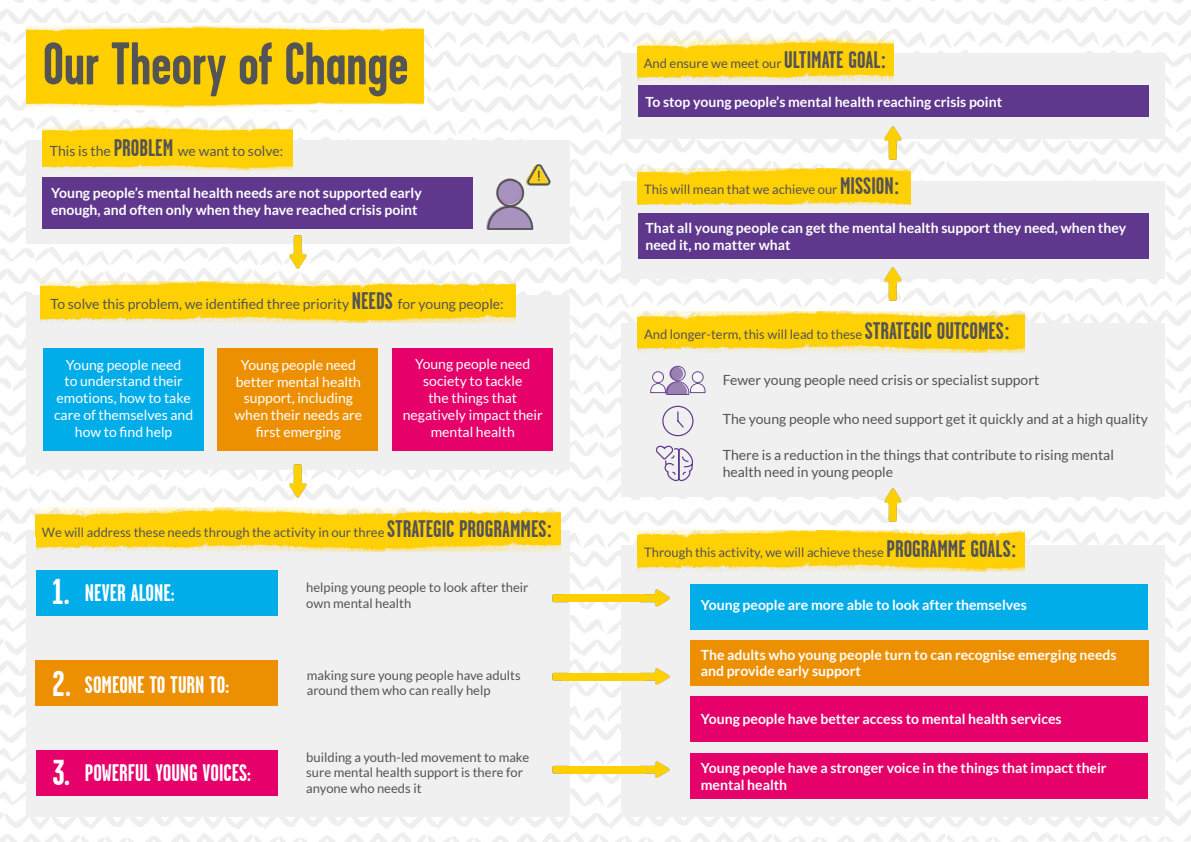
<style>
.page{position:relative;width:1191px;height:842px;background:#fff}
.page>*{position:absolute;margin:0;border:0;box-sizing:border-box;transform-origin:0 0}
.t1{font:700 60px "Garage Gothic";color:#555454}
.t2{font:700 36px "Garage Gothic";color:#fff}
.t3{font:700 24px "Garage Gothic";color:#fff}
.t4{font:700 14px/16.8px "Lato";color:#fff}
.t5{font:14px/16.8px "Lato";color:#555454}
.t6{font:14px/16.8px "Lato";color:#fff;text-align:center}
.t7{font:13px/15.6px "Lato";color:#555454}
.s1{font-family:"Garage Gothic";font-weight:700;font-size:24px}
.s2{font-size:24px}
</style>
<div class="page">
<img style="left:0;top:0;width:1191px;height:842px">
<div style="left:27px;top:140px;width:543px;height:104px;background:#f0f0f0"></div>
<div style="left:27px;top:530px;width:543px;height:286px;background:#f0f0f0"></div>
<div style="left:36px;top:660px;width:242px;height:46px;background:#ec8f01"></div>
<div style="left:36px;top:750px;width:241px;height:46px;background:#e60069"></div>
<div style="left:36px;top:569px;width:241px;height:46px;background:#00ade9"></div>
<img style="left:27px;top:23px;width:397px;height:86px">
<img style="left:43px;top:124px;width:249px;height:26px">
<img style="left:43px;top:150px;width:249px;height:20px">
<div style="left:43px;top:177px;width:430px;height:52px;background:#5f378d"></div>
<img style="left:35px;top:508px;width:525px;height:28px">
<img style="left:36px;top:531px;width:525px;height:20px">
<img style="left:486px;top:164px;width:65px;height:66px">
<img style="left:289px;top:235px;width:17px;height:34px">
<div style="left:621px;top:53px;width:543px;height:85px;background:#f0f0f0"></div>
<div style="left:621px;top:181px;width:543px;height:97px;background:#f0f0f0"></div>
<div style="left:621px;top:545px;width:543px;height:271px;background:#f0f0f0"></div>
<div style="left:621px;top:324px;width:543px;height:173px;background:#f0f0f0"></div>
<img style="left:637px;top:530px;width:387px;height:21px">
<img style="left:637px;top:551px;width:387px;height:20px">
<img style="left:637px;top:311px;width:387px;height:22px">
<img style="left:637px;top:333px;width:387px;height:19px">
<img style="left:637px;top:35px;width:256px;height:27px">
<img style="left:637px;top:62px;width:256px;height:20px">
<img style="left:637px;top:168px;width:274px;height:20px">
<img style="left:637px;top:188px;width:274px;height:16px">
<img style="left:553px;top:765px;width:14px;height:9px">
<img style="left:640px;top:761px;width:29px;height:17px">
<div style="left:562px;top:766px;width:83px;height:7px;background:#ffd000"></div>
<img style="left:553px;top:672px;width:14px;height:9px">
<img style="left:640px;top:668px;width:29px;height:17px">
<div style="left:562px;top:673px;width:83px;height:7px;background:#ffd000"></div>
<img style="left:553px;top:594px;width:14px;height:9px">
<img style="left:640px;top:590px;width:29px;height:17px">
<div style="left:562px;top:595px;width:83px;height:7px;background:#ffd000"></div>
<div style="left:690px;top:584px;width:458px;height:46px;background:#00ade9"></div>
<div style="left:690px;top:640px;width:458px;height:46px;background:#ec8f01"></div>
<div style="left:690px;top:753px;width:458px;height:46px;background:#e60069"></div>
<div style="left:690px;top:696px;width:458px;height:46px;background:#e60069"></div>
<img style="left:885px;top:488px;width:16px;height:33px">
<svg style="left:662px;top:405px;width:32px;height:32px"></svg>
<div style="left:638px;top:213px;width:510px;height:46px;background:#5f378d"></div>
<div style="left:638px;top:85px;width:510px;height:32px;background:#5f378d"></div>
<img style="left:885px;top:267px;width:16px;height:33px">
<img style="left:885px;top:126px;width:16px;height:33px">
<svg style="left:655px;top:446px;width:38px;height:36px"></svg>
<svg style="left:650px;top:366px;width:55px;height:29px"></svg>
<div style="left:27px;top:295px;width:543px;height:175px;background:#f0f0f0"></div>
<img style="left:40px;top:281px;width:476px;height:22px">
<img style="left:40px;top:303px;width:476px;height:20px">
<div style="left:43px;top:348px;width:161px;height:102px;background:#00ade9"></div>
<div style="left:217px;top:348px;width:161px;height:103px;background:#ec8f01"></div>
<div style="left:392px;top:348px;width:161px;height:102px;background:#e60069"></div>
<img style="left:289px;top:464px;width:17px;height:34px">
<h1 class="t1" style="left:43px;top:32px;width:367px">Our Theory of Change</h1>
<p class="t5" style="left:50px;top:142px;width:235px">This is the <span class="s1">PROBLEM</span> we want to solve:</p>
<p class="t4" style="left:51px;top:184px;width:372px">Young people’s mental health needs are not supported early enough, and often only when they have reached crisis point</p>
<p class="t5" style="left:51px;top:296px;width:455px">To solve this problem, we identified three priority <span class="s1">NEEDS</span> for young people:</p>
<p class="t6" style="left:54px;top:356px;width:141px">Young people need<br>to understand their emotions, how to take care of themselves and how to find help</p>
<p class="t6" style="left:234px;top:356px;width:129px">Young people need better mental health support, including when their needs are first emerging</p>
<p class="t6" style="left:403px;top:356px;width:141px">Young people need society to tackle<br>the things that negatively impact their mental health</p>
<p class="t7" style="left:42px;top:524px;width:512px">We will address these needs through the activity in our three <span class="s1">STRATEGIC PROGRAMMES</span><span class="s2">:</span></p>
<h2 class="t2" style="left:52px;top:573px;width:19px">1.</h2>
<p class="t7" style="left:306px;top:579px;width:224px">helping young people to look after their own mental health</p>
<h3 class="t3" style="left:85px;top:579px;width:91px">NEVER ALONE:</h3>
<h2 class="t2" style="left:52px;top:664px;width:20px">2.</h2>
<h3 class="t3" style="left:85px;top:671px;width:146px">SOMEONE TO TURN TO:</h3>
<h2 class="t2" style="left:52px;top:753px;width:19px">3.</h2>
<h3 class="t3" style="left:85px;top:760px;width:168px">POWERFUL YOUNG VOICES:</h3>
<p class="t7" style="left:307px;top:667px;width:215px">making sure young people have adults around them who can really help</p>
<p class="t7" style="left:306px;top:749px;width:224px">building a youth-led movement to make sure mental health support is there for anyone who needs it</p>
<p class="t7" style="left:643px;top:55px;width:244px">And ensure we meet our <span class="s1">ULTIMATE GOAL</span><span class="s2">:</span></p>
<p class="t4" style="left:645px;top:93px;width:358px">To stop young people’s mental health reaching crisis point</p>
<p class="t7" style="left:644px;top:182px;width:257px">This will mean that we achieve our <span class="s1">MISSION</span><span class="s2">:</span></p>
<p class="t4" style="left:645px;top:219px;width:482px">That all young people can get the mental health support they need, when they need it, no matter what</p>
<p class="t7" style="left:644px;top:326px;width:367px">And longer-term, this will lead to these <span class="s1">STRATEGIC OUTCOMES</span><span class="s2">:</span></p>
<p class="t5" style="left:722px;top:372px;width:318px">Fewer young people need crisis or specialist support</p>
<p class="t5" style="left:722px;top:410px;width:427px">The young people who need support get it quickly and at a high quality</p>
<p class="t5" style="left:722px;top:447px;width:393px">There is a reduction in the things that contribute to rising mental health need in young people</p>
<p class="t7" style="left:644px;top:545px;width:374px">Through this activity, we will achieve these <span class="s1">PROGRAMME GOALS</span><span class="s2">:</span></p>
<p class="t4" style="left:701px;top:597px;width:327px">Young people are more able to look after themselves</p>
<p class="t4" style="left:701px;top:646px;width:417px">The adults who young people turn to can recognise emerging needs and provide early support</p>
<p class="t4" style="left:701px;top:710px;width:362px">Young people have better access to mental health services</p>
<p class="t4" style="left:701px;top:759px;width:407px">Young people have a stronger voice in the things that impact their mental health</p>
</div>
